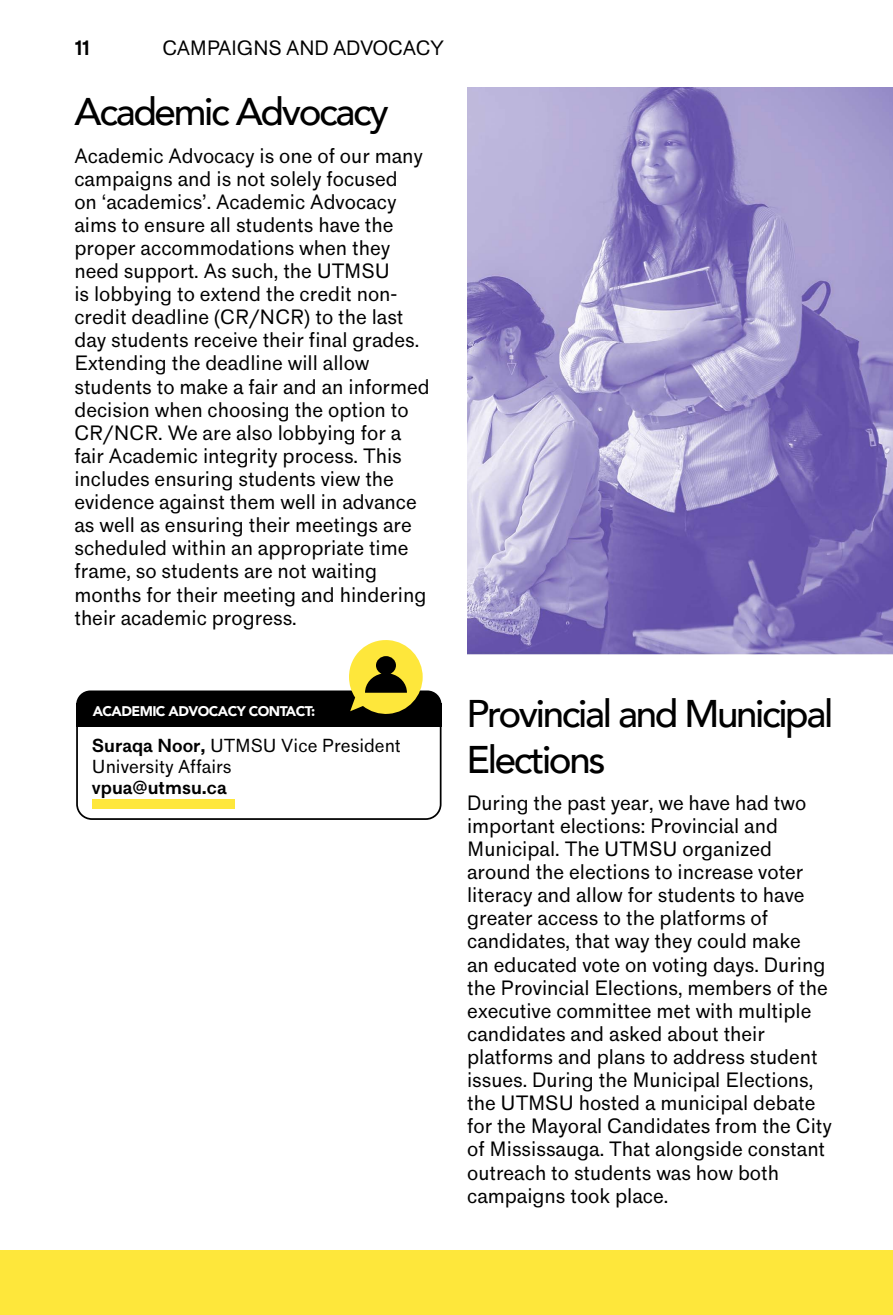
<style>
.page{position:relative;width:893px;height:1315px;background:#fff}
.page>*{position:absolute;margin:0;border:0;box-sizing:border-box;transform-origin:0 0}
.t1{font:500 38.5px/46.2px "Avenir";letter-spacing:-.06em;color:#000}
.t2{font:19.25px/23.1px "Standard";color:#000}
.t3{font:19.25px "Standard";letter-spacing:-.02em;color:#000}
.t4{font:700 19.25px "Standard";color:#000}
.t5{font:17.5px/21px "Standard";color:#000}
.t6{font:700 17.5px "Standard";color:#000}
.t7{font:900 14px "Avenir";letter-spacing:-.04em;color:#fff}
.s1{font-weight:700}
</style>
<div class="page">
<div style="left:92px;top:799px;width:142px;height:9px;background:#fee73b"></div>
<div style="left:76px;top:690px;width:365px;height:29px;background:#000;border-radius:14px"></div>
<div style="left:76px;top:703px;width:365px;height:23px;background:#000"></div>
<div style="left:76px;top:712px;width:365px;height:108px;border:2px solid #000;border-radius:15px"></div>
<svg style="left:349px;top:640px;width:74px;height:74px"></svg>
<img style="left:467px;top:88px;width:426px;height:567px">
<div style="left:0;top:1250px;width:893px;height:65px;background:#fee73b"></div>
<p class="t4" style="left:75px;top:36px;width:16px">11</p>
<p class="t3" style="left:162px;top:36px;width:283px">CAMPAIGNS AND ADVOCACY</p>
<h1 class="t1" style="left:75px;top:87px;width:316px">Academic Advocacy</h1>
<p class="t2" style="left:74px;top:144px;width:357px">Academic Advocacy is one of our many campaigns and is not solely focused<br>on ‘academics’. Academic Advocacy aims to ensure all students have the proper accommodations when they need support. As such, the UTMSU<br>is lobbying to extend the credit non&shy;credit deadline (CR/NCR) to the last day students receive their final grades.<br>Extending the deadline will allow students to make a fair and an informed decision when choosing the option to CR/NCR. We are also lobbying for a fair Academic integrity process. This includes ensuring students view the evidence against them well in advance as well as ensuring their meetings are scheduled within an appropriate time frame, so students are not waiting months for their meeting and hindering their academic progress.</p>
<p class="t7" style="left:93px;top:699px;width:224px">ACADEMIC ADVOCACY CONTACT:</p>
<p class="t5" style="left:92px;top:735px;width:311px"><span class="s1">Suraqa Noor,</span> UTMSU Vice President<br>University Affairs</p>
<p class="t6" style="left:92px;top:777px;width:136px">vpua@utmsu.ca</p>
<h1 class="t1" style="left:467px;top:688px;width:368px">Provincial and Municipal<br>Elections</h1>
<p class="t2" style="left:467px;top:791px;width:366px">During the past year, we have had two important elections: Provincial and Municipal. The UTMSU organized around the elections to increase voter literacy and allow for students to have greater access to the platforms of candidates, that way they could make<br>an educated vote on voting days. During the Provincial Elections, members of the executive committee met with multiple candidates and asked about their platforms and plans to address student issues. During the Municipal Elections, the UTMSU hosted a municipal debate for the Mayoral Candidates from the City of Mississauga. That alongside constant outreach to students was how both campaigns took place.</p>
</div>
